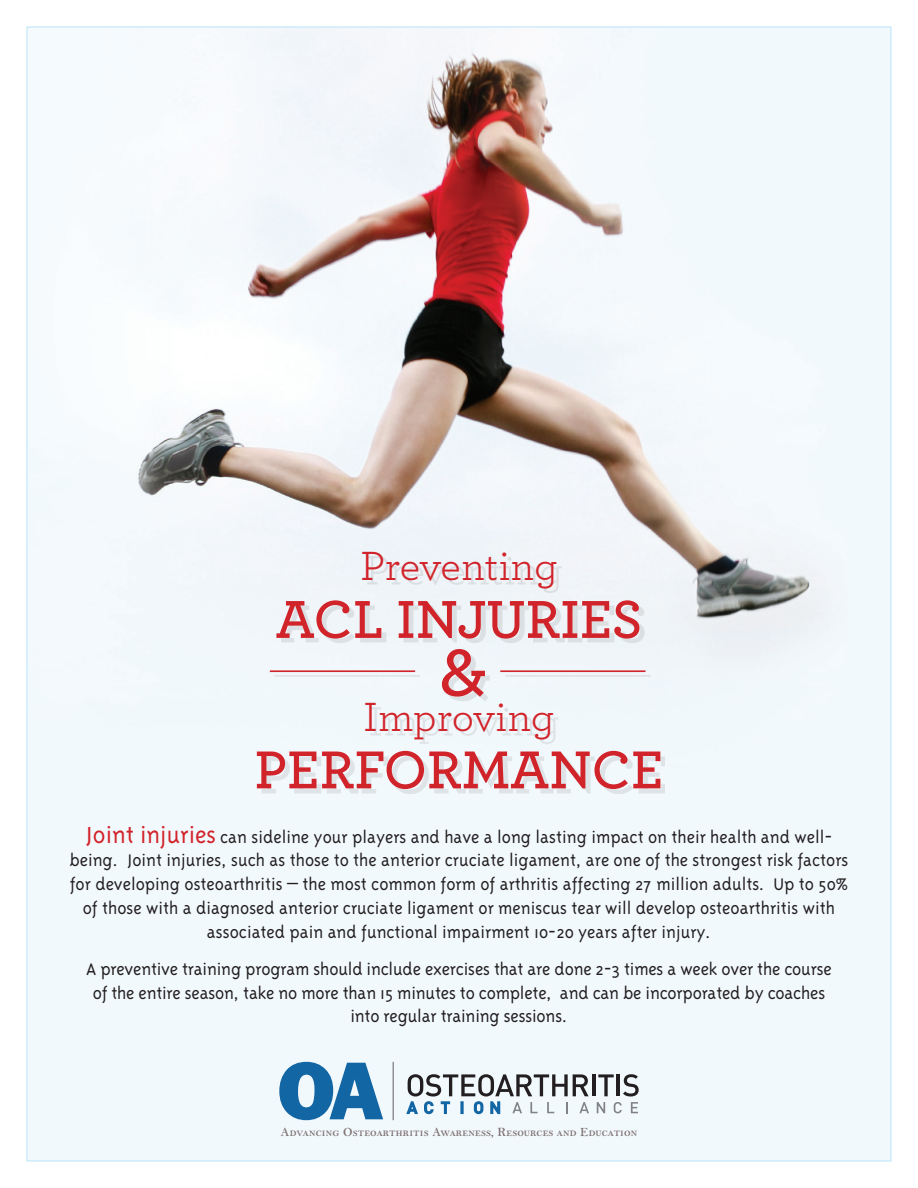
<style>
.page{position:relative;width:918px;height:1188px;background:#fff}
.page>*{position:absolute;margin:0;border:0;box-sizing:border-box;transform-origin:0 0}
.t1{font:600 73.5px "Archer Pro";color:#d1232a}
.t2{font:600 55.95px "Archer Pro";color:#d1232a}
.t3{font:42.75px "Archer Pro";color:#d1232a}
.t4{font:300 19.35px/23.7px "Triplex";color:#231f20;text-align:center}
.t5{font:12.75px "Bell MT Semi Bold SC";letter-spacing:.01em;color:#7d7071}
.s1{font-size:26.7px;color:#d1232a}
</style>
<div class="page">
<img style="left:29px;top:29px;width:860px;height:1130px">
<div style="left:262px;top:557px;width:403px;height:237px;background:#231f20;opacity:.1"></div>
<hr style="left:270px;top:670px;width:145px;height:2px;background:#d1232a">
<hr style="left:500px;top:670px;width:146px;height:2px;background:#d1232a">
<hr style="left:592px;top:1074px;width:3px;height:22px;background:#231f20">
<svg style="left:405px;top:1074px;width:184px;height:41px"></svg>
<svg style="left:597px;top:1074px;width:42px;height:39px"></svg>
<svg style="left:279px;top:1062px;width:104px;height:58px"></svg>
<hr style="left:393px;top:1062px;width:1px;height:58px;background:#85868c">
<p class="t3" style="left:360px;top:537px;width:199px">Preventing</p>
<p class="t2" style="left:276px;top:577px;width:368px">ACL INJURIES</p>
<p class="t1" style="left:440px;top:616px;width:49px">&amp;</p>
<p class="t3" style="left:363px;top:687px;width:193px">Improving</p>
<p class="t2" style="left:254px;top:728px;width:411px">PERFORMANCE</p>
<p class="t4" style="left:69px;top:825px;width:781px"><span class="s1">Joint injuries</span> can sideline your players and have a long lasting impact on their health and well&shy;being. Joint injuries, such as those to the anterior cruciate ligament, are one of the strongest risk factors for developing osteoarthritis – the most common form of arthritis affecting 27 million adults. Up to 50% of those with a diagnosed anterior cruciate ligament or meniscus tear will develop osteoarthritis with associated pain and functional impairment 10-20 years after injury.</p>
<p class="t4" style="left:86px;top:957px;width:747px">A preventive training program should include exercises that are done 2-3 times a week over the course of the entire season, take no more than 15 minutes to complete, and can be incorporated by coaches into regular training sessions.</p>
<p class="t5" style="left:281px;top:1125px;width:358px">Advancing Osteoarthritis Awareness, Resources and Education</p>
</div>
